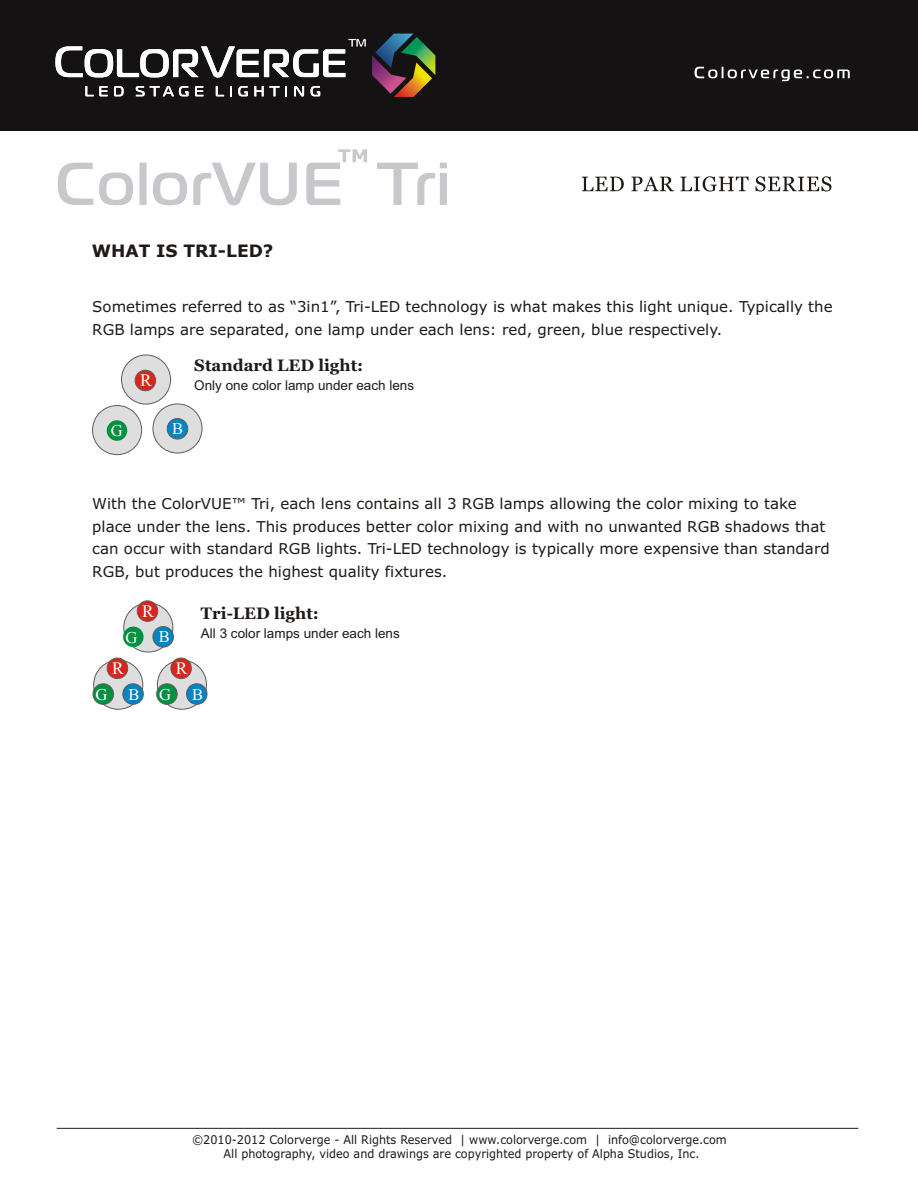
<style>
.page{position:relative;width:918px;height:1188px;background:#fff}
.page>*{position:absolute;margin:0;border:0;box-sizing:border-box;transform-origin:0 0}
.t1{font:17.7px "Times New Roman";color:#fff}
.t2{font:700 17.1px "Verdana";color:#1f1a17}
.t3{font:700 16.5px "Georgia";color:#1f1a17}
.t4{font:16.5px "Times New Roman";color:#fff}
.t5{font:15px/22.8px "Verdana";color:#1f1a17}
.t6{font:13.5px "Arial";color:#1f1a17}
.t7{font:12px/14.5px "Verdana";color:#1f1a17;text-align:center;scale:.94 1}
</style>
<div class="page">
<svg style="left:582px;top:176px;width:249px;height:16px"></svg>
<svg style="left:58px;top:149px;width:389px;height:56px"></svg>
<div style="left:0;top:0;width:918px;height:131px;background:#141212"></div>
<svg style="left:695px;top:67px;width:155px;height:14px"></svg>
<svg style="left:294px;top:86px;width:10px;height:10px"></svg>
<svg style="left:254px;top:86px;width:33px;height:10px"></svg>
<svg style="left:230px;top:86px;width:2px;height:10px"></svg>
<svg style="left:216px;top:86px;width:8px;height:10px"></svg>
<svg style="left:195px;top:86px;width:8px;height:10px"></svg>
<svg style="left:136px;top:86px;width:53px;height:10px"></svg>
<svg style="left:114px;top:86px;width:10px;height:10px"></svg>
<svg style="left:85px;top:86px;width:23px;height:10px"></svg>
<svg style="left:238px;top:86px;width:10px;height:10px"></svg>
<svg style="left:311px;top:86px;width:9px;height:10px"></svg>
<svg style="left:372px;top:34px;width:63px;height:63px"></svg>
<svg style="left:55px;top:39px;width:311px;height:39px"></svg>
<div style="left:124px;top:603px;width:49px;height:49px;background:#dedede;border:1px solid #615c5c;border-radius:50%"></div>
<div style="left:123px;top:627px;width:21px;height:20px;background:#009140;border-radius:50%"></div>
<div style="left:137px;top:601px;width:21px;height:21px;background:#d9261c;border:1px solid #615c5c;border-radius:50%"></div>
<div style="left:153px;top:626px;width:21px;height:21px;background:#0085c2;border:1px solid #615c5c;border-radius:50%"></div>
<svg style="left:94px;top:660px;width:49px;height:49px"></svg>
<div style="left:93px;top:684px;width:21px;height:20px;background:#009140;border:1px solid #615c5c;border-radius:50%"></div>
<div style="left:107px;top:658px;width:21px;height:21px;background:#d9261c;border:1px solid #615c5c;border-radius:50%"></div>
<div style="left:123px;top:684px;width:20px;height:20px;background:#0085c2;border:1px solid #615c5c;border-radius:50%"></div>
<svg style="left:157px;top:660px;width:50px;height:49px"></svg>
<div style="left:157px;top:684px;width:20px;height:20px;background:#009140;border:1px solid #615c5c;border-radius:50%"></div>
<div style="left:171px;top:658px;width:21px;height:21px;background:#d9261c;border:1px solid #615c5c;border-radius:50%"></div>
<div style="left:186px;top:684px;width:21px;height:20px;background:#0085c2;border:1px solid #615c5c;border-radius:50%"></div>
<div style="left:121px;top:355px;width:50px;height:49px;background:#dedede;border:1px solid #615c5c;border-radius:50%"></div>
<div style="left:92px;top:405px;width:50px;height:50px;background:#dedede;border:1px solid #615c5c;border-radius:50%"></div>
<div style="left:153px;top:404px;width:49px;height:49px;background:#dedede;border:1px solid #615c5c;border-radius:50%"></div>
<div style="left:135px;top:370px;width:21px;height:21px;background:#d9261c;border:1px solid #615c5c;border-radius:50%"></div>
<div style="left:107px;top:420px;width:20px;height:21px;background:#009140;border-radius:50%"></div>
<div style="left:167px;top:418px;width:21px;height:21px;background:#0085c2;border:1px solid #615c5c;border-radius:50%"></div>
<hr style="left:57px;top:1128px;width:801px;height:1px;background:#1f1a17">
<p class="t2" style="left:92px;top:244px;width:183px">WHAT IS TRI-LED?</p>
<p class="t5" style="left:92px;top:297px;width:742px">Sometimes referred to as “3in1”, Tri-LED technology is what makes this light unique. Typically the<br>RGB lamps are separated, one lamp under each lens: red, green, blue respectively.</p>
<p class="t1" style="left:140px;top:374px;width:13px">R</p>
<p class="t4" style="left:111px;top:425px;width:13px">G</p>
<p class="t4" style="left:172px;top:423px;width:13px">B</p>
<p class="t3" style="left:194px;top:359px;width:171px">Standard LED light:</p>
<p class="t6" style="left:194px;top:380px;width:221px">Only one color lamp under each lens</p>
<p class="t5" style="left:92px;top:493px;width:739px">With the ColorVUE™ Tri, each lens contains all 3 RGB lamps allowing the color mixing to take place under the lens. This produces better color mixing and with no unwanted RGB shadows that can occur with standard RGB lights. Tri-LED technology is typically more expensive than standard RGB, but produces the highest quality fixtures.</p>
<p class="t1" style="left:142px;top:605px;width:13px">R</p>
<p class="t4" style="left:126px;top:631px;width:13px">G</p>
<p class="t4" style="left:159px;top:631px;width:13px">B</p>
<p class="t1" style="left:112px;top:662px;width:13px">R</p>
<p class="t1" style="left:176px;top:662px;width:13px">R</p>
<p class="t3" style="left:201px;top:607px;width:120px">Tri-LED light:</p>
<p class="t6" style="left:201px;top:628px;width:200px">All 3 color lamps under each lens</p>
<p class="t4" style="left:96px;top:689px;width:13px">G</p>
<p class="t4" style="left:129px;top:688px;width:13px">B</p>
<p class="t4" style="left:159px;top:689px;width:13px">G</p>
<p class="t4" style="left:192px;top:688px;width:13px">B</p>
<p class="t7" style="left:192px;top:1133px;width:570px">©2010-2012 Colorverge - All Rights Reserved | www.colorverge.com | info@colorverge.com<br>All photography, video and drawings are copyrighted property of Alpha Studios, Inc.</p>
</div>
